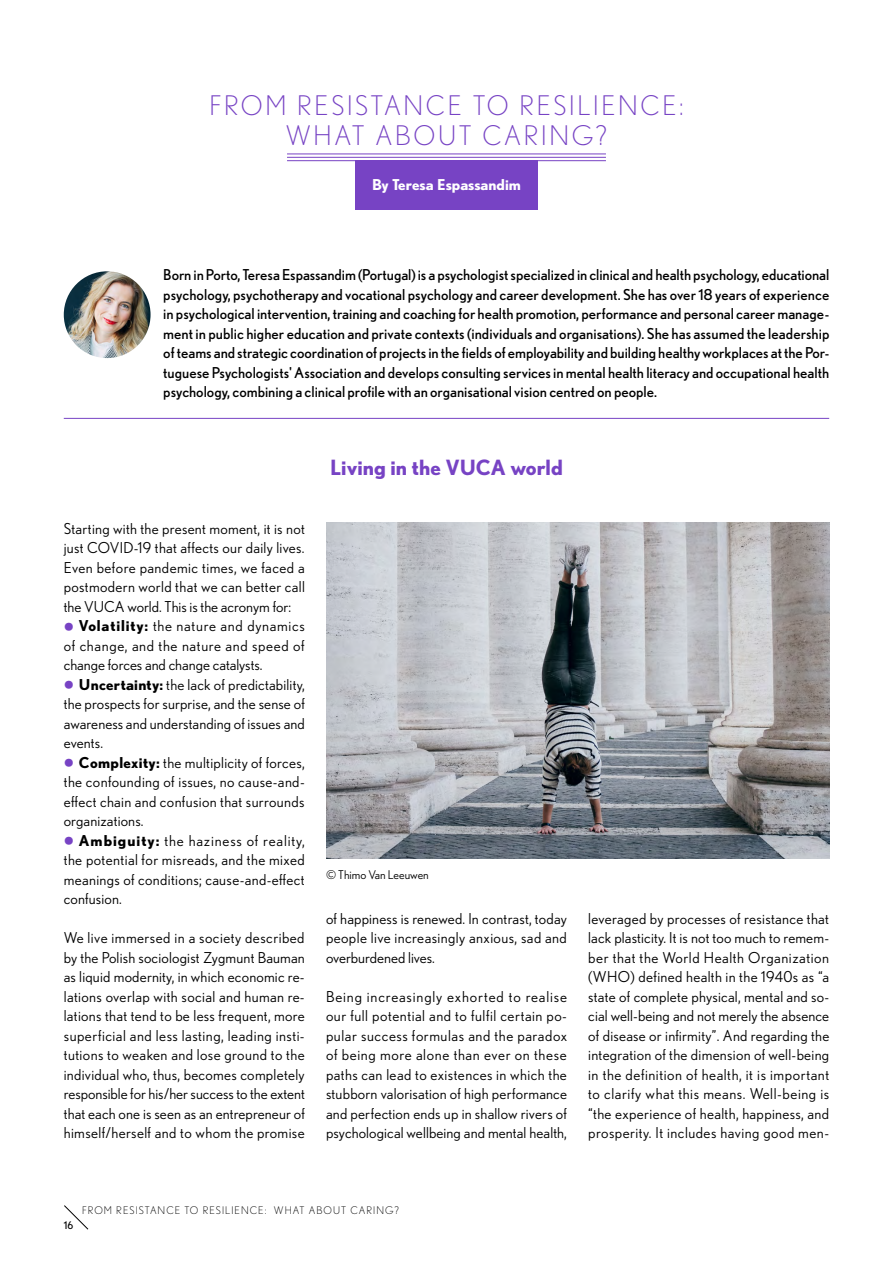
<style>
.page{position:relative;width:893px;height:1263px;background:#fff}
.page>*{position:absolute;margin:0;border:0;box-sizing:border-box;transform-origin:0 0}
.new-titre-1{font:300 27px/30px "Nobel";letter-spacing:.1em;color:#7743c4;text-align:center}
.new-titre-2{font:700 21px "Nobel";color:#7743c4}
.new-texte-courant{font:15px/19.5px "Nobel";letter-spacing:.015em;color:#000;text-align:justify}
.new-texte-bio{font:15px/19.5px "Nobel";color:#000;text-align:justify}
.new-titre-1-sous-blo{font:700 15px "Nobel";color:#fff}
.new-legendes{font:12px "Nobel";color:#000}
.t1{font:300 10.5px "Nobel";color:#000}
.t2{font:10.5px "Nobel";color:#000}
.s1{font-weight:900;font-size:16.5px;color:#7743c4}
.s2{font-weight:700}
</style>
<div class="page">
<svg style="left:64px;top:1205px;width:25px;height:25px"></svg>
<hr style="left:287px;top:154px;width:319px;height:1px;background:#7743c4">
<hr style="left:287px;top:157px;width:319px;height:1px;background:#7743c4">
<hr style="left:287px;top:160px;width:319px;height:1px;background:#7743c4">
<div style="left:355px;top:161px;width:183px;height:49px;background:#7743c4"></div>
<hr style="left:64px;top:418px;width:765px;height:1px;background:#7743c4">
<img style="left:64px;top:271px;width:87px;height:87px;border-radius:43px">
<img style="left:326px;top:522px;width:503px;height:336px">
<p class="new-titre-1" style="left:209px;top:90px;width:476px">FROM RESISTANCE TO RESILIENCE:<br>WHAT ABOUT CARING?</p>
<p class="new-titre-1-sous-blo" style="left:372px;top:175px;width:150px">By Teresa Espassandim</p>
<p class="new-texte-bio" style="left:163px;top:265px;width:668px">Born in Porto, Teresa Espassandim (Portugal) is a psychologist specialized in clinical and health psychology, educational psychology, psychotherapy and vocational psychology and career development. She has over 18 years of experience in psychological intervention, training and coaching for health promotion, performance and personal career manage&shy;ment in public higher education and private contexts (individuals and organisations). She has assumed the leadership of teams and strategic coordination of projects in the fields of employability and building healthy workplaces at the Por&shy;tuguese Psychologists' Association and develops consulting services in mental health literacy and occupational health psychology, combining a clinical profile with an organisational vision centred on people.</p>
<p class="new-texte-courant" style="left:64px;top:518px;width:243px">Starting with the present moment, it is not just COVID-19 that affects our daily lives.<br>Even before pandemic times, we faced a postmodern world that we can better call the VUCA world. This is the acronym for:</p>
<p class="new-texte-courant" style="left:64px;top:616px;width:242px"><span class="s1">•</span> <span class="s2">Volatility:</span> the nature and dynamics of change, and the nature and speed of change forces and change catalysts.</p>
<p class="new-texte-courant" style="left:64px;top:674px;width:243px"><span class="s1">•</span> <span class="s2">Uncertainty:</span> the lack of predictability, the prospects for surprise, and the sense of awareness and understanding of issues and events.</p>
<p class="new-texte-courant" style="left:64px;top:752px;width:243px"><span class="s1">•</span> <span class="s2">Complexity:</span> the multiplicity of forces, the confounding of issues, no cause-and&shy;effect chain and confusion that surrounds organizations.</p>
<p class="new-texte-courant" style="left:64px;top:830px;width:243px"><span class="s1">•</span> <span class="s2">Ambiguity:</span> the haziness of reality, the potential for misreads, and the mixed meanings of conditions; cause-and-effect confusion.</p>
<p class="new-texte-courant" style="left:64px;top:928px;width:243px">We live immersed in a society described by the Polish sociologist Zygmunt Bauman as liquid modernity, in which economic re&shy;lations overlap with social and human re&shy;lations that tend to be less frequent, more superficial and less lasting, leading insti&shy;tutions to weaken and lose ground to the individual who, thus, becomes completely responsible for his/her success to the extent that each one is seen as an entrepreneur of himself/herself and to whom the promise</p>
<p class="new-titre-2" style="left:330px;top:455px;width:234px">Living in the VUCA world</p>
<p class="new-legendes" style="left:326px;top:868px;width:104px">© Thimo Van Leeuwen</p>
<p class="new-texte-courant" style="left:326px;top:908px;width:242px">of happiness is renewed. In contrast, today people live increasingly anxious, sad and overburdened lives.</p>
<p class="new-texte-courant" style="left:326px;top:986px;width:243px">Being increasingly exhorted to realise our full potential and to fulfil certain po&shy;pular success formulas and the paradox of being more alone than ever on these paths can lead to existences in which the stubborn valorisation of high performance and perfection ends up in shallow rivers of psychological wellbeing and mental health,</p>
<p class="new-texte-courant" style="left:588px;top:908px;width:243px">leveraged by processes of resistance that lack plasticity. It is not too much to remem&shy;ber that the World Health Organization (WHO) defined health in the 1940s as “a state of complete physical, mental and so&shy;cial well-being and not merely the absence of disease or infirmity”. And regarding the integration of the dimension of well-being in the definition of health, it is important to clarify what this means. Well-being is “the experience of health, happiness, and prosperity. It includes having good men-</p>
<p class="t2" style="left:64px;top:1219px;width:11px">16</p>
<p class="t1" style="left:82px;top:1203px;width:15px">FROM</p>
<p class="t1" style="left:116px;top:1203px;width:8px">RESISTANCE</p>
<p class="t1" style="left:185px;top:1203px;width:26px">TO RESILIENCE</p>
<p class="t1" style="left:265px;top:1203px;width:18px">: WHAT</p>
<p class="t1" style="left:309px;top:1203px;width:9px">ABOUT</p>
<p class="t1" style="left:350px;top:1203px;width:9px">CARING</p>
<p class="t1" style="left:394px;top:1203px;width:6px">?</p>
</div>
